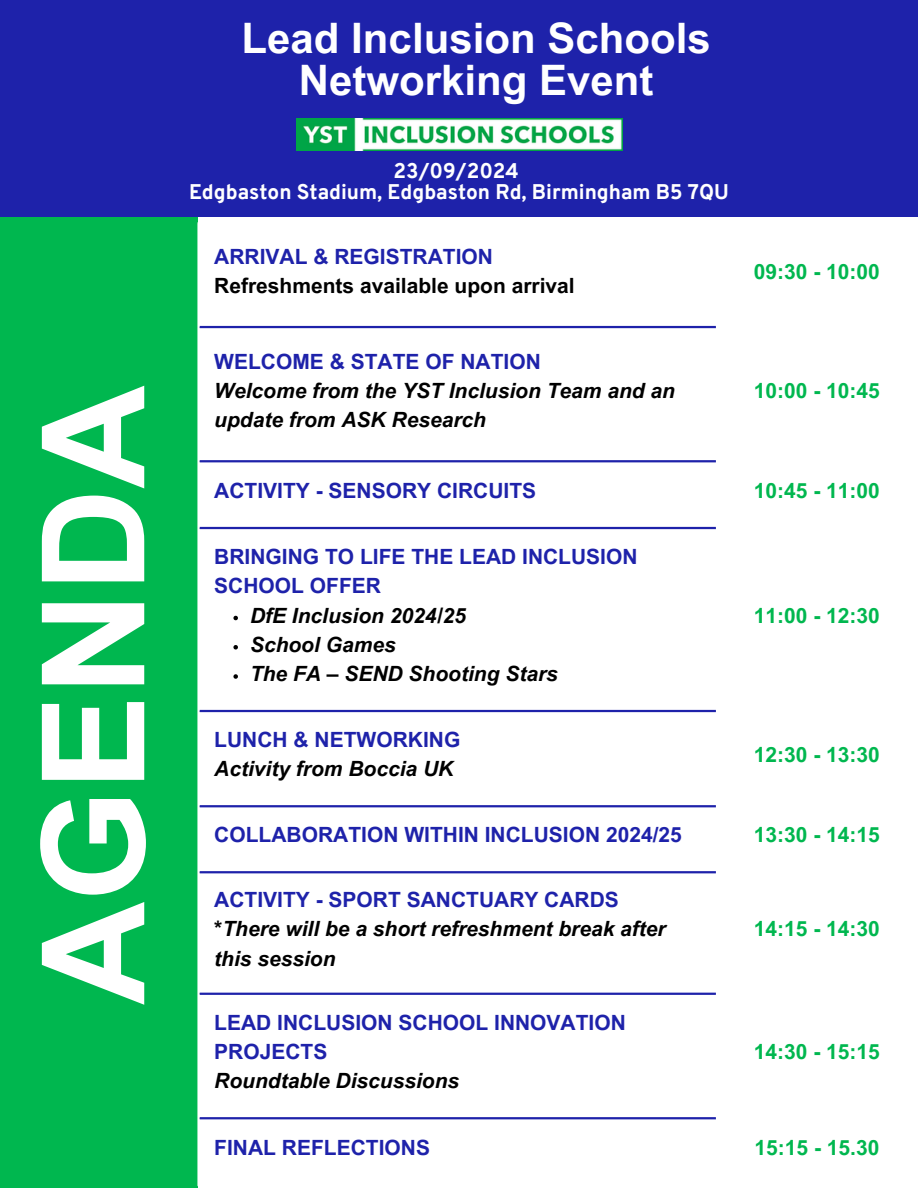
<style>
.page{position:relative;width:918px;height:1188px;background:#fff}
.page>*{position:absolute;margin:0;border:0;box-sizing:border-box;transform-origin:0 0}
.t1{font:700 142.95px "Arial MT Pro";color:#fff}
.t2{font:700 42px/41.7px "Arial MT Pro";color:#fff;text-align:center}
.t3{font:italic 700 21px/29.2px "Arial MT Pro";color:#000}
.t4{font:700 21px/29.2px "Arial MT Pro";color:#1e22aa}
.t5{font:700 21px "Arial MT Pro";color:#00b74f}
.t6{font:700 21px "Arial MT Pro";color:#000}
.t7{font:800 20.7px "Overpass";color:#fff}
.s1{font-style:normal;color:#1e22aa}
.s2{font-style:normal}
</style>
<div class="page">
<div style="left:0;top:0;width:197px;height:1188px;background:#00b74f"></div>
<div style="left:0;top:0;width:918px;height:217px;background:#1e22aa"></div>
<svg style="left:233px;top:616px;width:5px;height:4px"></svg>
<svg style="left:233px;top:645px;width:5px;height:5px"></svg>
<svg style="left:233px;top:674px;width:5px;height:5px"></svg>
<hr style="left:200px;top:326px;width:516px;height:2px;background:#1e22aa">
<hr style="left:200px;top:460px;width:516px;height:2px;background:#1e22aa">
<hr style="left:200px;top:527px;width:516px;height:2px;background:#1e22aa">
<hr style="left:200px;top:710px;width:516px;height:2px;background:#1e22aa">
<hr style="left:200px;top:805px;width:516px;height:2px;background:#1e22aa">
<hr style="left:200px;top:871px;width:516px;height:2px;background:#1e22aa">
<hr style="left:200px;top:993px;width:516px;height:2px;background:#1e22aa">
<hr style="left:200px;top:1117px;width:516px;height:2px;background:#1e22aa">
<img style="left:296px;top:118px;width:326px;height:33px">
<p class="t1" style="left:40px;top:1005px;width:621px;rotate:-90deg">AGENDA</p>
<p class="t2" style="left:242px;top:23px;width:471px">Lead Inclusion Schools<br>Networking Event</p>
<p class="t7" style="left:394px;top:163px;width:127px">23/09/2024</p>
<p class="t7" style="left:189px;top:183px;width:541px">Edgbaston Stadium, Edgbaston Rd, Birmingham B5 7QU</p>
<p class="t4" style="left:214px;top:245px;width:280px">ARRIVAL &amp; REGISTRATION</p>
<p class="t6" style="left:214px;top:278px;width:362px">Refreshments available upon arrival</p>
<h2 class="t5" style="left:754px;top:263px;width:127px">09:30 - 10:00</h2>
<p class="t4" style="left:214px;top:349px;width:328px">WELCOME &amp; STATE OF NATION</p>
<p class="t3" style="left:214px;top:379px;width:462px">Welcome from the YST Inclusion Team and an update from ASK Research</p>
<p class="t5" style="left:754px;top:383px;width:127px">10:00 - 10:45</p>
<p class="t4" style="left:214px;top:479px;width:323px">ACTIVITY - SENSORY CIRCUITS</p>
<p class="t5" style="left:754px;top:483px;width:127px">10:45 - 11:00</p>
<p class="t4" style="left:214px;top:545px;width:425px">BRINGING TO LIFE THE LEAD INCLUSION<br>SCHOOL OFFER</p>
<p class="t3" style="left:250px;top:603px;width:309px">DfE Inclusion 2024/25<br>School Games<br>The FA – SEND Shooting Stars</p>
<h1 class="t5" style="left:754px;top:607px;width:127px">11:00 - 12:30</h1>
<p class="t4" style="left:214px;top:728px;width:248px">LUNCH &amp; NETWORKING</p>
<p class="t3" style="left:214px;top:757px;width:241px">Activity from Boccia UK</p>
<p class="t5" style="left:754px;top:746px;width:127px">12:30 - 13:30</p>
<p class="t4" style="left:214px;top:823px;width:469px">COLLABORATION WITHIN INCLUSION 2024/25</p>
<p class="t5" style="left:754px;top:827px;width:127px">13:30 - 14:15</p>
<p class="t3" style="left:214px;top:888px;width:453px"><span class="s1">ACTIVITY - SPORT SANCTUARY CARDS </span><span class="s2">*</span>There will be a short refreshment break after this session</p>
<p class="t4" style="left:214px;top:1010px;width:413px">LEAD INCLUSION SCHOOL INNOVATION<br>PROJECTS</p>
<p class="t3" style="left:214px;top:1069px;width:246px">Roundtable Discussions</p>
<p class="t5" style="left:754px;top:921px;width:127px">14:15 - 14:30</p>
<p class="t5" style="left:754px;top:1044px;width:127px">14:30 - 15:15</p>
<p class="t4" style="left:214px;top:1136px;width:217px">FINAL REFLECTIONS</p>
<p class="t5" style="left:755px;top:1140px;width:126px">15:15 - 15.30</p>
</div>
